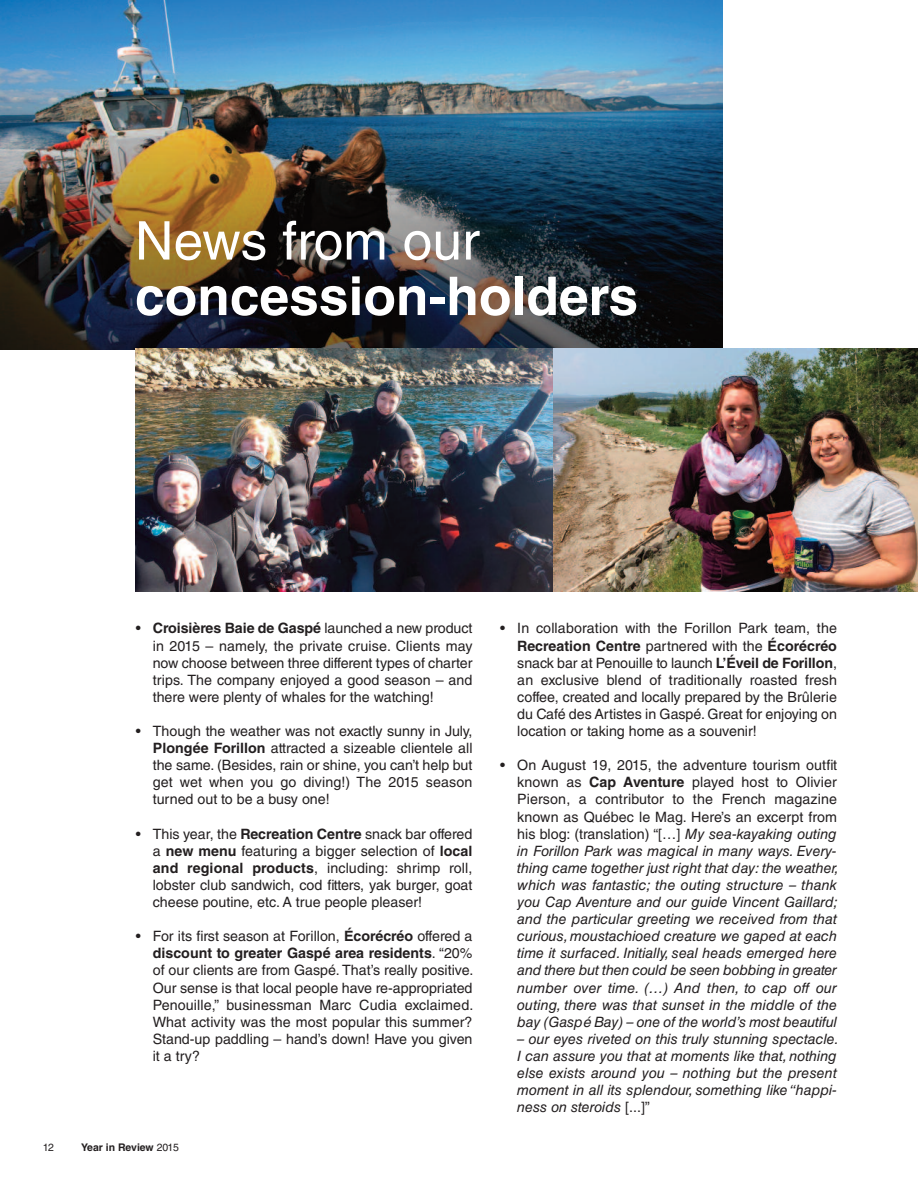
<style>
.page{position:relative;width:918px;height:1188px;background:#fff}
.page>*{position:absolute;margin:0;border:0;box-sizing:border-box;transform-origin:0 0}
.t1{font:700 53.4px "Helvetica LT Std";color:#fff}
.t2{font:53.4px "Helvetica LT Std";color:#fff}
.t3{font:14.25px/17.1px "Helvetica LT Std";color:#231f20;text-align:justify}
.t4{font:italic 14.25px/17.1px "Helvetica LT Std";color:#231f20}
.t5{font:700 10.5px "Helvetica LT Std";color:#231f20}
.t6{font:10.5px "Helvetica LT Std";color:#231f20}
.s1{font-weight:700}
.s2{font-weight:400}
.s3{font-style:normal}
.s4{font-weight:700;font-style:normal}
</style>
<div class="page">
<img style="left:0;top:0;width:723px;height:349px">
<img style="left:135px;top:349px;width:418px;height:243px">
<img style="left:553px;top:349px;width:365px;height:243px">
<h1 class="t2" style="left:135px;top:221px;width:346px">News from our</h1>
<h1 class="t1" style="left:135px;top:277px;width:505px">concession-holders</h1>
<p class="t3" style="left:153px;top:621px;width:321px;text-indent:-17px">• <span class="s1">Croisières Baie de Gaspé</span> launched a new product in 2015 – namely, the private cruise. Clients may now choose between three different types of charter trips. The company enjoyed a good season – and there were plenty of whales for the watching!</p>
<p class="t3" style="left:153px;top:724px;width:321px;text-indent:-17px">• Though the weather was not exactly sunny in July, <span class="s1">Plongée Forillon</span> attracted a sizeable clientele all the same. (Besides, rain or shine, you can’t help but get wet when you go diving!) The 2015 season turned out to be a busy one!</p>
<p class="t3" style="left:153px;top:826px;width:321px;text-indent:-17px">• This year, the <span class="s1">Recreation Centre</span> snack bar offered a <span class="s1">new menu</span> featuring a bigger selection of <span class="s1">local and regional products</span>, including: shrimp roll, lobster club sandwich, cod fitters, yak burger, goat cheese poutine, etc. A true people pleaser!</p>
<p class="t3" style="left:153px;top:929px;width:322px;text-indent:-17px">• For its first season at Forillon, <span class="s1">Écorécréo</span> offered a <span class="s1">discount to greater Gaspé area residents</span>. “20% of our clients are from Gaspé. That’s really positive.<br>Our sense is that local people have re-appropriated Penouille,” businessman Marc Cudia exclaimed.<br>What activity was the most popular this summer?<br>Stand-up paddling – hand’s down! Have you given it a try?</p>
<p class="t6" style="left:43px;top:1143px;width:13px">12</p>
<p class="t5" style="left:81px;top:1143px;width:99px">Year in Review <span class="s2">2015</span></p>
<p class="t3" style="left:517px;top:621px;width:321px;text-indent:-17px">• In collaboration with the Forillon Park team, the <span class="s1">Recreation Centre</span> partnered with the <span class="s1">Écorécréo </span>snack bar at Penouille to launch <span class="s1">L’Éveil de Forillon</span>, an exclusive blend of traditionally roasted fresh coffee, created and locally prepared by the Brûlerie du Café des Artistes in Gaspé. Great for enjoying on location or taking home as a souvenir!</p>
<p class="t4" style="left:517px;top:758px;width:323px;text-indent:-17px"><span class="s3">• On August 19, 2015, the adventure tourism outfit known as</span> <span class="s4">Cap Aventure</span> <span class="s3">played host to Olivier Pierson, a contributor to the French magazine known as Québec le Mag. Here’s an excerpt from his blog: (translation) “[…]</span> My sea-kayaking outing in Forillon Park was magical in many ways. Every&shy;thing came together just right that day: the weather, which was fantastic; the outing structure – thank you Cap Aventure and our guide Vincent Gaillard; and the particular greeting we received from that curious, moustachioed creature we gaped at each time it surfaced. Initially, seal heads emerged here and there but then could be seen bobbing in greater number over time. (…) And then, to cap off our outing, there was that sunset in the middle of the bay (Gaspé Bay) – one of the world’s most beautiful</p>
<p class="t4" style="left:517px;top:1032px;width:323px">– our eyes riveted on this truly stunning spectacle.<br>I can assure you that at moments like that, nothing else exists around you – nothing but the present moment in all its splendour, something like“happi&shy;ness on steroids <span class="s3">[...]”</span></p>
</div>
